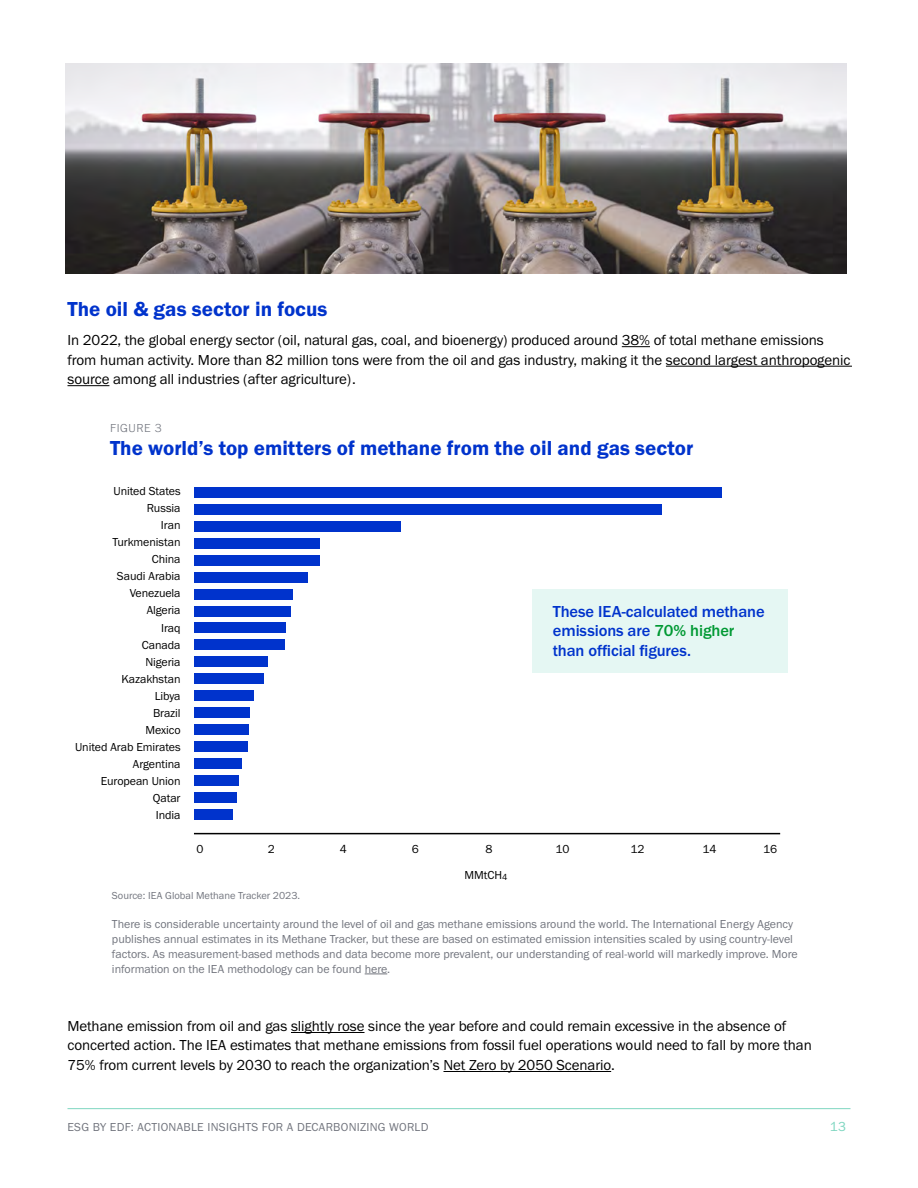
<style>
.page{position:relative;width:918px;height:1188px;background:#fff}
.page>*{position:absolute;margin:0;border:0;box-sizing:border-box;transform-origin:0 0}
.t1{font:21px "Franklin Gothic URW Dem";color:#03c}
.t2{font:500 16.5px/19.5px "Franklin Gothic URW";letter-spacing:-.005em;color:#03c}
.t3{font:15px/19.5px "Franklin Gothic URW Boo";letter-spacing:-.005em;color:#000}
.t4{font:13.5px "Franklin Gothic URW Boo";color:#7ed6c0}
.t5{font:12px/15px "Franklin Gothic URW Boo";color:#72757e}
.t6{font:12px/17.1px "Franklin Gothic URW Boo";letter-spacing:-.005em;color:#000;text-align:right}
.t7{font:12px "Franklin Gothic URW Boo";letter-spacing:.025em;color:#72757e}
.t8{font:300 12px "Franklin Gothic URW";letter-spacing:.05em;color:#72757e}
.t9{font:10.5px "Franklin Gothic URW Boo";color:#72757e}
.s1{color:#093}
</style>
<div class="page">
<hr style="left:68px;top:1108px;width:782px;height:1px;background:#7ed6c0">
<div style="left:532px;top:589px;width:256px;height:84px;background:#e5f7f3"></div>
<hr style="left:195px;top:833px;width:584px;height:1px;background:#000">
<svg style="left:365px;top:974px;width:22px;height:1px"></svg>
<svg style="left:622px;top:346px;width:28px;height:1px"></svg>
<hr style="left:666px;top:366px;width:186px;height:1px;background:#000">
<hr style="left:68px;top:385px;width:41px;height:1px;background:#000">
<img style="left:65px;top:63px;width:782px;height:211px">
<hr style="left:291px;top:1032px;width:74px;height:1px;background:#000">
<hr style="left:444px;top:1071px;width:167px;height:1px;background:#000">
<div style="left:194px;top:809px;width:39px;height:10px;background:#03c"></div>
<div style="left:194px;top:792px;width:42px;height:11px;background:#03c"></div>
<div style="left:194px;top:775px;width:45px;height:11px;background:#03c"></div>
<div style="left:194px;top:758px;width:47px;height:11px;background:#03c"></div>
<div style="left:194px;top:741px;width:54px;height:11px;background:#03c"></div>
<div style="left:194px;top:724px;width:54px;height:11px;background:#03c"></div>
<div style="left:194px;top:707px;width:56px;height:11px;background:#03c"></div>
<div style="left:194px;top:690px;width:59px;height:11px;background:#03c"></div>
<div style="left:194px;top:673px;width:69px;height:11px;background:#03c"></div>
<div style="left:194px;top:657px;width:73px;height:10px;background:#03c"></div>
<div style="left:194px;top:640px;width:91px;height:10px;background:#03c"></div>
<div style="left:194px;top:623px;width:91px;height:10px;background:#03c"></div>
<div style="left:194px;top:606px;width:97px;height:10px;background:#03c"></div>
<div style="left:194px;top:589px;width:98px;height:10px;background:#03c"></div>
<div style="left:194px;top:572px;width:113px;height:10px;background:#03c"></div>
<div style="left:194px;top:555px;width:125px;height:11px;background:#03c"></div>
<div style="left:194px;top:538px;width:125px;height:11px;background:#03c"></div>
<div style="left:194px;top:521px;width:206px;height:11px;background:#03c"></div>
<div style="left:194px;top:504px;width:468px;height:11px;background:#03c"></div>
<div style="left:194px;top:487px;width:527px;height:11px;background:#03c"></div>
<h1 class="t1" style="left:68px;top:296px;width:261px">The oil &amp; gas sector in focus</h1>
<p class="t3" style="left:68px;top:330px;width:784px">In 2022, the global energy sector (oil, natural gas, coal, and bioenergy) produced around 38% of total methane emissions from human activity. More than 82 million tons were from the oil and gas industry, making it the second largest anthropogenic source among all industries (after agriculture).</p>
<p class="t8" style="left:110px;top:421px;width:53px">FIGURE 3</p>
<h1 class="t1" style="left:110px;top:435px;width:585px">The world’s top emitters of methane from the oil and gas sector</h1>
<p class="t6" style="left:75px;top:483px;width:107px">United States<br>Russia<br>Iran<br>Turkmenistan<br>China<br>Saudi Arabia<br>Venezuela<br>Algeria<br>Iraq<br>Canada<br>Nigeria<br>Kazakhstan<br>Libya<br>Brazil<br>Mexico<br>United Arab Emirates<br>Argentina<br>European Union<br>Qatar<br>India</p>
<p class="t2" style="left:553px;top:601px;width:213px">These IEA-calculated methane emissions are <span class="s1">70% higher </span>than official figures.</p>
<p class="t6" style="left:196px;top:840px;width:9px">0</p>
<p class="t6" style="left:268px;top:840px;width:9px">2</p>
<p class="t6" style="left:340px;top:840px;width:9px">4</p>
<p class="t6" style="left:412px;top:840px;width:9px">6</p>
<p class="t6" style="left:485px;top:840px;width:9px">8</p>
<p class="t6" style="left:555px;top:840px;width:16px">10</p>
<p class="t6" style="left:630px;top:840px;width:16px">12</p>
<p class="t6" style="left:702px;top:840px;width:16px">14</p>
<p class="t6" style="left:763px;top:840px;width:16px">16</p>
<p class="t6" style="left:465px;top:866px;width:44px">MMtCH<sub>4</sub></p>
<p class="t9" style="left:112px;top:889px;width:190px">Source: IEA Global Methane Tracker 2023.</p>
<p class="t5" style="left:112px;top:916px;width:687px">There is considerable uncertainty around the level of oil and gas methane emissions around the world. The International Energy Agency publishes annual estimates in its Methane Tracker, but these are based on estimated emission intensities scaled by using country-level factors. As measurement-based methods and data become more prevalent, our understanding of real-world will markedly improve. More information on the IEA methodology can be found here.</p>
<p class="t3" style="left:68px;top:1016px;width:746px">Methane emission from oil and gas slightly rose since the year before and could remain excessive in the absence of concerted action. The IEA estimates that methane emissions from fossil fuel operations would need to fall by more than<br>75% from current levels by 2030 to reach the organization’s Net Zero by 2050 Scenario.</p>
<p class="t7" style="left:68px;top:1120px;width:363px">ESG BY EDF: ACTIONABLE INSIGHTS FOR A DECARBONIZING WORLD</p>
<p class="t4" style="left:830px;top:1118px;width:18px">13</p>
</div>
